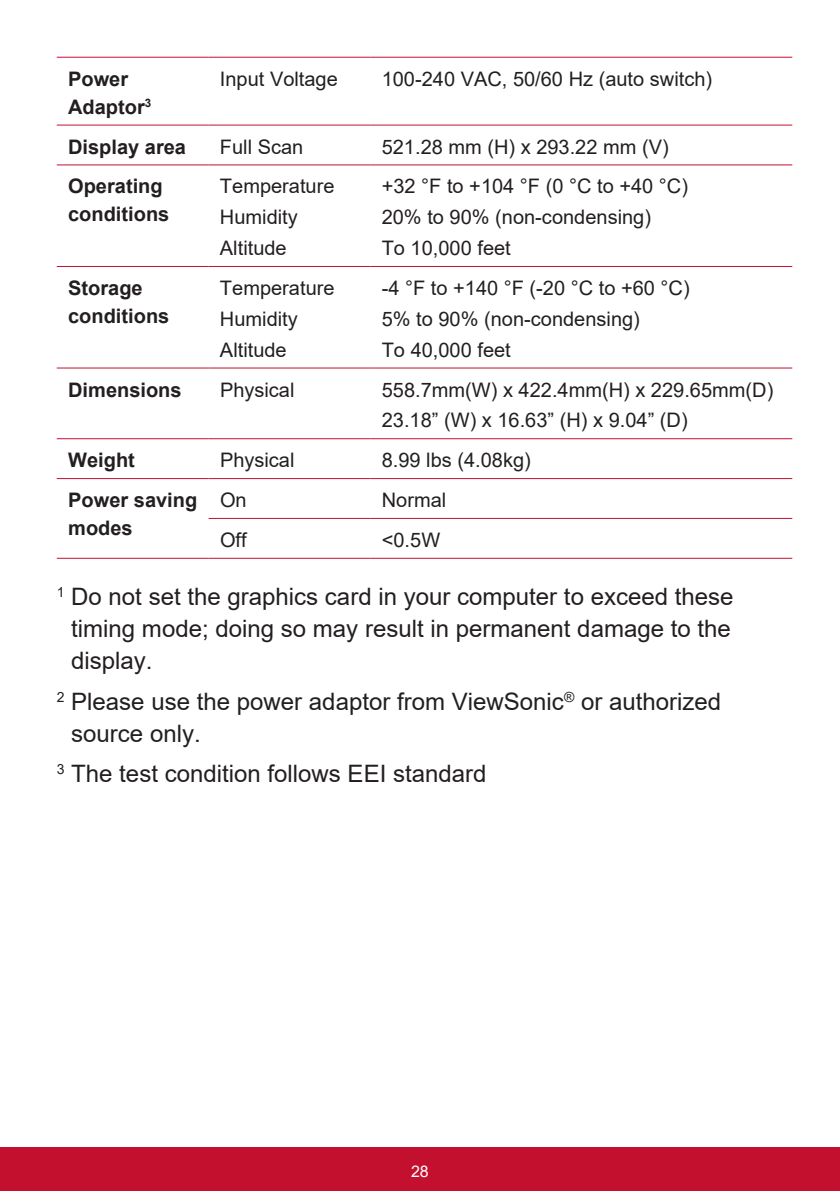
<style>
.page{position:relative;width:840px;height:1191px;background:#fff}
.page>*{position:absolute;margin:0;border:0;box-sizing:border-box;transform-origin:0 0}
.t1{font:24px/32px "Arial";color:#231f20;text-align:justify}
.t2{font:20px/30.8px "Arial";color:#231f20}
.t3{font:700 20px/28px "Arial";color:#231f20}
.t4{font:16px "Arial";color:#fff}
</style>
<div class="page">
<div style="left:0;top:1147px;width:839px;height:44px;background:#c3102f"></div>
<hr style="left:57px;top:367px;width:151px;height:1px;background:#c3102f">
<hr style="left:208px;top:367px;width:162px;height:1px;background:#c3102f">
<hr style="left:370px;top:367px;width:421px;height:1px;background:#c3102f">
<hr style="left:57px;top:57px;width:151px;height:1px;background:#c3102f">
<hr style="left:208px;top:57px;width:162px;height:1px;background:#c3102f">
<hr style="left:370px;top:57px;width:421px;height:1px;background:#c3102f">
<hr style="left:57px;top:125px;width:151px;height:1px;background:#c3102f">
<hr style="left:208px;top:125px;width:162px;height:1px;background:#c3102f">
<hr style="left:370px;top:125px;width:421px;height:1px;background:#c3102f">
<hr style="left:57px;top:164px;width:151px;height:1px;background:#c3102f">
<hr style="left:208px;top:164px;width:162px;height:1px;background:#c3102f">
<hr style="left:370px;top:164px;width:421px;height:1px;background:#c3102f">
<hr style="left:57px;top:266px;width:151px;height:1px;background:#c3102f">
<hr style="left:208px;top:266px;width:162px;height:1px;background:#c3102f">
<hr style="left:370px;top:266px;width:421px;height:1px;background:#c3102f">
<hr style="left:57px;top:438px;width:151px;height:1px;background:#c3102f">
<hr style="left:208px;top:438px;width:162px;height:1px;background:#c3102f">
<hr style="left:370px;top:438px;width:421px;height:1px;background:#c3102f">
<hr style="left:57px;top:478px;width:151px;height:1px;background:#c3102f">
<hr style="left:208px;top:478px;width:162px;height:1px;background:#c3102f">
<hr style="left:370px;top:478px;width:421px;height:1px;background:#c3102f">
<hr style="left:208px;top:518px;width:162px;height:1px;background:#c3102f">
<hr style="left:370px;top:518px;width:421px;height:1px;background:#c3102f">
<hr style="left:57px;top:558px;width:151px;height:1px;background:#c3102f">
<hr style="left:208px;top:558px;width:162px;height:1px;background:#c3102f">
<hr style="left:370px;top:558px;width:421px;height:1px;background:#c3102f">
<p class="t3" style="left:68px;top:65px;width:85px">Power<br>Adaptor<sup>3</sup></p>
<p class="t2" style="left:220px;top:63px;width:119px">Input Voltage</p>
<p class="t2" style="left:381px;top:63px;width:332px">100-240 VAC, 50/60 Hz (auto switch)</p>
<p class="t3" style="left:68px;top:133px;width:119px">Display area</p>
<p class="t2" style="left:220px;top:131px;width:85px">Full Scan</p>
<p class="t2" style="left:381px;top:131px;width:288px">521.28 mm (H) x 293.22 mm (V)</p>
<p class="t3" style="left:68px;top:173px;width:103px">Operating conditions</p>
<p class="t2" style="left:220px;top:171px;width:116px">Temperature<br>Humidity<br>Altitude</p>
<p class="t2" style="left:381px;top:171px;width:308px">+32 °F to +104 °F (0 °C to +40 °C)<br>20% to 90% (non-condensing)<br>To 10,000 feet</p>
<p class="t3" style="left:68px;top:274px;width:103px">Storage conditions</p>
<p class="t2" style="left:220px;top:272px;width:116px">Temperature<br>Humidity<br>Altitude</p>
<p class="t2" style="left:381px;top:272px;width:309px">-4 °F to +140 °F (-20 °C to +60 °C)<br>5% to 90% (non-condensing)<br>To 40,000 feet</p>
<p class="t3" style="left:68px;top:376px;width:115px">Dimensions</p>
<p class="t2" style="left:220px;top:374px;width:76px">Physical</p>
<p class="t2" style="left:381px;top:374px;width:393px">558.7mm(W) x 422.4mm(H) x 229.65mm(D)<br>23.18” (W) x 16.63” (H) x 9.04” (D)</p>
<p class="t3" style="left:68px;top:446px;width:68px">Weight</p>
<p class="t2" style="left:220px;top:445px;width:76px">Physical</p>
<p class="t2" style="left:381px;top:445px;width:150px">8.99 lbs (4.08kg)</p>
<p class="t3" style="left:68px;top:486px;width:130px">Power saving modes</p>
<p class="t2" style="left:220px;top:484px;width:28px">On</p>
<p class="t2" style="left:381px;top:484px;width:66px">Normal</p>
<p class="t2" style="left:220px;top:524px;width:28px">Off</p>
<p class="t2" style="left:381px;top:524px;width:60px">&lt;0.5W</p>
<p class="t1" style="left:71px;top:580px;width:663px;text-indent:-14px"><sup>1</sup> Do not set the graphics card in your computer to exceed these timing mode; doing so may result in permanent damage to the display.</p>
<p class="t1" style="left:71px;top:685px;width:651px;text-indent:-14px"><sup>2</sup> Please use the power adaptor from ViewSonic<sup>®</sup> or authorized source only.</p>
<p class="t1" style="left:57px;top:757px;width:431px"><sup>3</sup> The test condition follows EEI standard</p>
<p class="t4" style="left:411px;top:1160px;width:19px">28</p>
</div>
